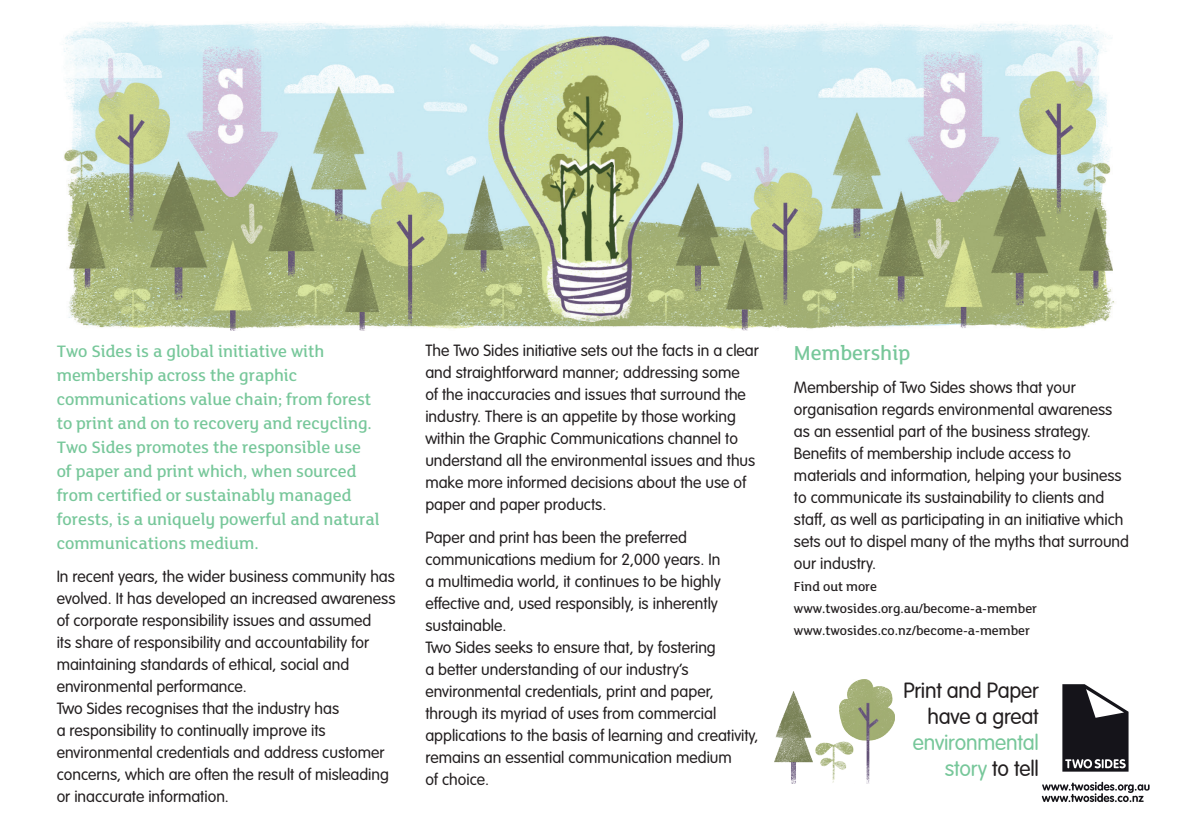
<style>
.page{position:relative;width:1191px;height:840px;background:#fff}
.page>*{position:absolute;margin:0;border:0;box-sizing:border-box;transform-origin:0 0}
.t1{font:500 22px "FS Lola";color:#77c79a}
.t2{font:300 21.4px/25.8px "VAG Rounded";letter-spacing:-.01em;color:#77c79a;text-align:right}
.t3{font:300 21.4px/25.8px "VAG Rounded";letter-spacing:-.01em;color:#231f20;text-align:right}
.t4{font:500 18px/24px "FS Lola";color:#77c79a}
.t5{font:300 16px/22px "VAG Rounded";color:#231f20}
.t6{font:500 14px/22px "FS Lola";color:#231f20}
.s1{color:#231f20}
</style>
<div class="page">
<img style="left:64px;top:22px;width:1051px;height:308px">
<img style="left:774px;top:691px;width:38px;height:91px">
<img style="left:839px;top:679px;width:55px;height:103px">
<img style="left:815px;top:741px;width:39px;height:41px">
<svg style="left:1062px;top:684px;width:66px;height:87px"></svg>
<svg style="left:1041px;top:781px;width:108px;height:20px"></svg>
<p class="t4" style="left:57px;top:339px;width:324px">Two Sides is a global initiative with membership across the graphic communications value chain; from forest to print and on to recovery and recycling.<br>Two Sides promotes the responsible use of paper and print which, when sourced from certified or sustainably managed forests, is a uniquely powerful and natural communications medium.</p>
<p class="t5" style="left:57px;top:566px;width:340px">In recent years, the wider business community has evolved. It has developed an increased awareness of corporate responsibility issues and assumed<br>its share of responsibility and accountability for maintaining standards of ethical, social and environmental performance.<br>Two Sides recognises that the industry has<br>a responsibility to continually improve its environmental credentials and address customer concerns, which are often the result of misleading or inaccurate information.</p>
<p class="t5" style="left:425px;top:339px;width:335px">The Two Sides initiative sets out the facts in a clear and straightforward manner; addressing some<br>of the inaccuracies and issues that surround the industry. There is an appetite by those working within the Graphic Communications channel to understand all the environmental issues and thus make more informed decisions about the use of paper and paper products.</p>
<p class="t5" style="left:425px;top:526px;width:335px">Paper and print has been the preferred communications medium for 2,000 years. In<br>a multimedia world, it continues to be highly effective and, used responsibly, is inherently sustainable.<br>Two Sides seeks to ensure that, by fostering<br>a better understanding of our industry’s environmental credentials, print and paper, through its myriad of uses from commercial applications to the basis of learning and creativity, remains an essential communication medium<br>of choice.</p>
<h1 class="t1" style="left:794px;top:341px;width:118px">Membership</h1>
<p class="t5" style="left:794px;top:376px;width:337px">Membership of Two Sides shows that your organisation regards environmental awareness as an essential part of the business strategy.<br>Benefits of membership include access to materials and information, helping your business to communicate its sustainability to clients and staff, as well as participating in an initiative which sets out to dispel many of the myths that surround our industry.</p>
<p class="t6" style="left:794px;top:575px;width:245px">Find out more www.twosides.org.au/become-a-member www.twosides.co.nz/become-a-member</p>
<h2 class="t3" style="left:903px;top:679px;width:137px">Print and Paper have a great</h2>
<h2 class="t2" style="left:913px;top:730px;width:127px">environmental story <span class="s1">to tell</span></h2>
</div>
